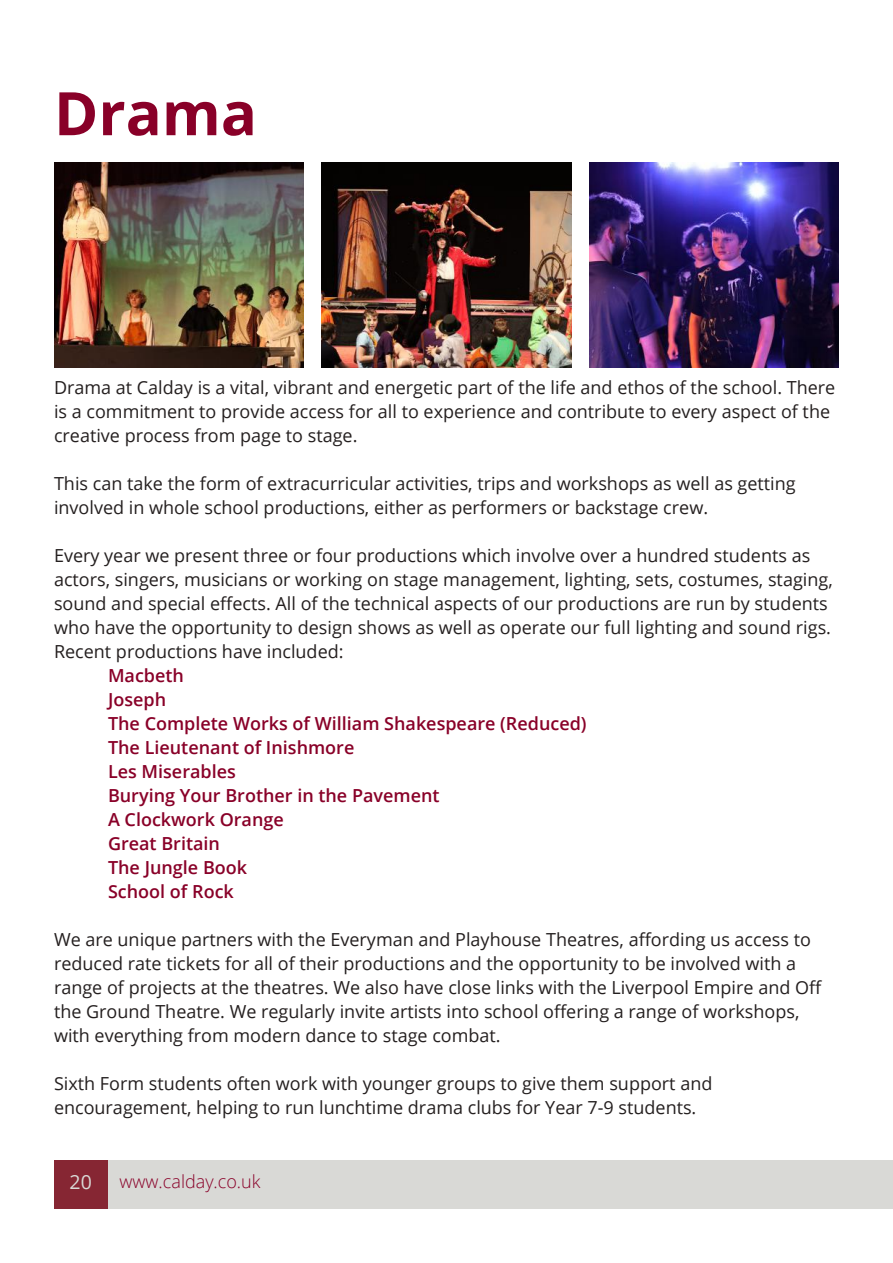
<style>
.page{position:relative;width:893px;height:1263px;background:#fff}
.page>*{position:absolute;margin:0;border:0;box-sizing:border-box;transform-origin:0 0}
.t1{font:700 60px "Open Sans";color:#890028}
.t2{font:19.5px "Open Sans";color:#d9d9d6}
.t3{font:18px/24px "Open Sans";color:#241f1f}
.t4{font:600 18px/24px "Open Sans";color:#890028}
.t5{font:300 18px "Open Sans";color:#890028}
</style>
<div class="page">
<div style="left:103px;top:1160px;width:790px;height:49px;background:#d9d9d6"></div>
<div style="left:54px;top:1160px;width:54px;height:49px;background:#862633"></div>
<img style="left:54px;top:163px;width:250px;height:205px">
<img style="left:322px;top:163px;width:249px;height:205px">
<img style="left:589px;top:163px;width:250px;height:205px">
<h1 class="t1" style="left:54px;top:71px;width:205px">Drama</h1>
<p class="t3" style="left:54px;top:375px;width:783px">Drama at Calday is a vital, vibrant and energetic part of the life and ethos of the school. There is a commitment to provide access for all to experience and contribute to every aspect of the creative process from page to stage.</p>
<p class="t3" style="left:54px;top:471px;width:743px">This can take the form of extracurricular activities, trips and workshops as well as getting involved in whole school productions, either as performers or backstage crew.</p>
<p class="t3" style="left:54px;top:543px;width:780px">Every year we present three or four productions which involve over a hundred students as actors, singers, musicians or working on stage management, lighting, sets, costumes, staging, sound and special effects. All of the technical aspects of our productions are run by students who have the opportunity to design shows as well as operate our full lighting and sound rigs.<br>Recent productions have included:</p>
<p class="t4" style="left:108px;top:663px;width:480px">Macbeth<br>Joseph<br>The Complete Works of William Shakespeare (Reduced)<br>The Lieutenant of Inishmore<br>Les Miserables<br>Burying Your Brother in the Pavement<br>A Clockwork Orange<br>Great Britain<br>The Jungle Book<br>School of Rock</p>
<p class="t3" style="left:54px;top:927px;width:770px">We are unique partners with the Everyman and Playhouse Theatres, affording us access to reduced rate tickets for all of their productions and the opportunity to be involved with a range of projects at the theatres. We also have close links with the Liverpool Empire and Off the Ground Theatre. We regularly invite artists into school offering a range of workshops, with everything from modern dance to stage combat.</p>
<p class="t3" style="left:54px;top:1071px;width:660px">Sixth Form students often work with younger groups to give them support and encouragement, helping to run lunchtime drama clubs for Year 7-9 students.</p>
<p class="t2" style="left:70px;top:1168px;width:24px">20</p>
<p class="t5" style="left:120px;top:1169px;width:142px">www.calday.co.uk</p>
</div>
